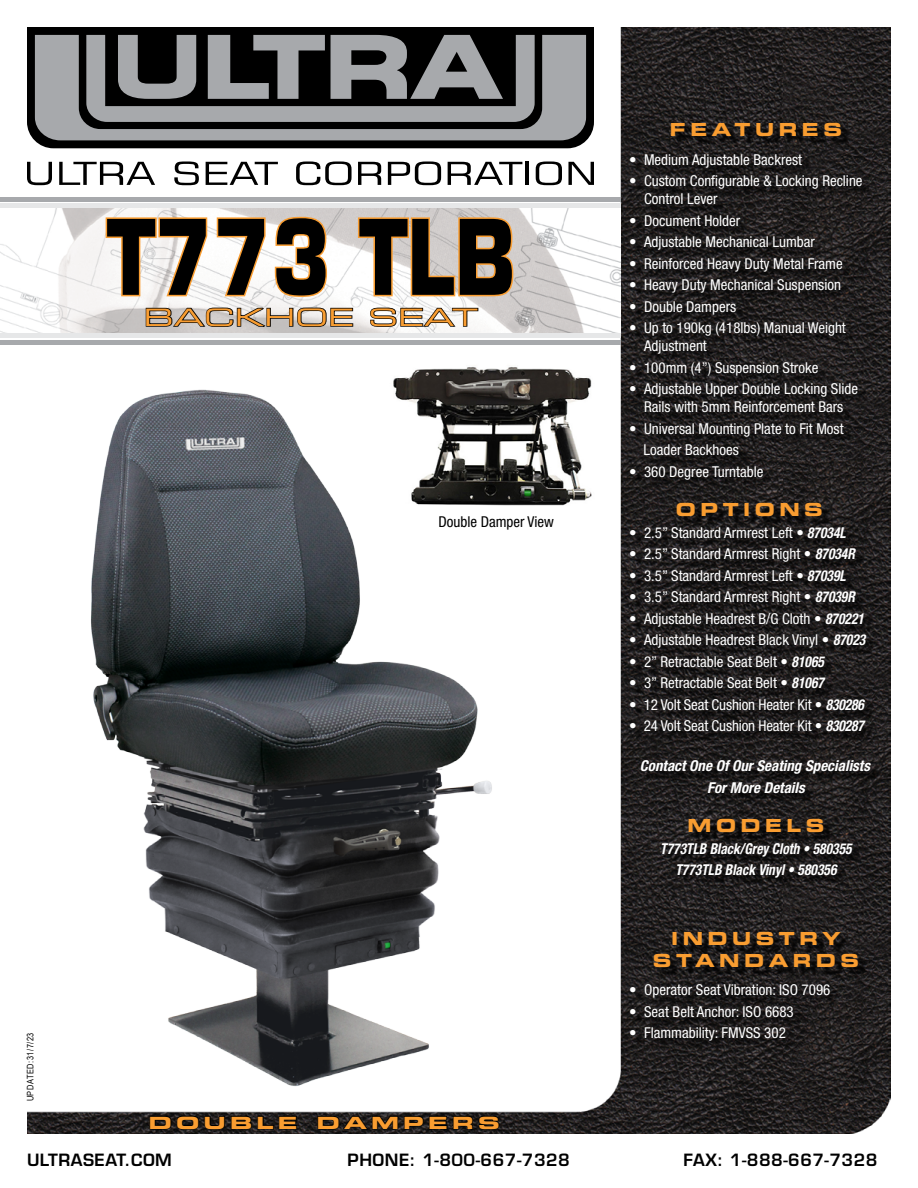
<style>
.page{position:relative;width:918px;height:1188px;background:#fff}
.page>*{position:absolute;margin:0;border:0;box-sizing:border-box;transform-origin:0 0}
.t1{font:700 101.25px "Eurostile LT Std";color:#000;scale:.8 1}
.t2{font:24px "Eurostile LT Std Ex 2";color:#f99d31;scale:1.25 1}
.Bulleted_List_Italic{font:18px/21.6px "Eurostile LT Std Bold Ex 2";letter-spacing:.25em;color:#f99d31;text-align:center}
.t3{font:16.8px "Eurostile LT Std Bold Ex 2";letter-spacing:.2em;color:#f99d31;scale:1.25 1}
.t4{font:600 16.5px "Eurostile LT Std";letter-spacing:.03em;color:#000}
.Bulleted_List{font:condensed 15px/18px "Helvetica Neue LT Pro";color:#fff}
.Models{font:italic 700 condensed 15px "Helvetica Neue LT Pro";color:#fff;scale:.9 1}
.Bulleted_List_Italic-2{font:italic 700 condensed 15px "Helvetica Neue LT Pro";color:#fff}
.Bulleted_List-2{font:condensed 15px "Helvetica Neue LT Pro";color:#000}
.t5{font:9px "Arial Narrow";letter-spacing:.06em;color:#000}
.s1{font-weight:700;font-style:italic}
</style>
<div class="page">
<img style="left:27px;top:27px;width:864px;height:1107px">
<img style="left:1px;top:208px;width:620px;height:126px">
<hr style="left:1px;top:334px;width:620px;height:4px;background:#e6e7e8">
<hr style="left:1px;top:340px;width:620px;height:4px;background:#a7a9ac">
<hr style="left:1px;top:198px;width:620px;height:4px;background:#a7a9ac">
<hr style="left:1px;top:204px;width:620px;height:4px;background:#e6e7e8">
<div style="left:27px;top:27px;width:567px;height:158px;background:#fff"></div>
<svg style="left:27px;top:162px;width:25px;height:23px"></svg>
<svg style="left:59px;top:162px;width:96px;height:23px"></svg>
<svg style="left:174px;top:161px;width:25px;height:24px"></svg>
<svg style="left:206px;top:162px;width:72px;height:23px"></svg>
<svg style="left:296px;top:161px;width:56px;height:24px"></svg>
<svg style="left:358px;top:162px;width:23px;height:23px"></svg>
<svg style="left:388px;top:161px;width:53px;height:24px"></svg>
<svg style="left:448px;top:162px;width:74px;height:23px"></svg>
<hr style="left:526px;top:162px;width:3px;height:23px;background:#000">
<svg style="left:536px;top:161px;width:26px;height:24px"></svg>
<svg style="left:568px;top:162px;width:26px;height:23px"></svg>
<svg style="left:27px;top:27px;width:567px;height:121px;background:#0a0a0a"></svg>
<svg style="left:35px;top:35px;width:551px;height:105px;background:#7e8082"></svg>
<svg style="left:86px;top:35px;width:449px;height:87px;background:#636566"></svg>
<img style="left:64px;top:376px;width:486px;height:710px">
<svg style="left:149px;top:1115px;width:149px;height:15px;background:#161414"></svg>
<svg style="left:317px;top:1115px;width:183px;height:16px;background:#161515"></svg>
<svg style="left:145px;top:307px;width:209px;height:21px;background:#8f8d8c"></svg>
<svg style="left:369px;top:307px;width:110px;height:21px"></svg>
<svg style="left:104px;top:216px;width:105px;height:82px"></svg>
<svg style="left:215px;top:216px;width:52px;height:82px"></svg>
<svg style="left:273px;top:215px;width:56px;height:83px"></svg>
<svg style="left:356px;top:216px;width:159px;height:82px"></svg>
<div style="left:634px;top:127px;width:244px;height:922px;background:#000;opacity:.75"></div>
<img style="left:390px;top:358px;width:215px;height:148px">
<p class="t1" style="left:107px;top:195px;width:511px">T773 TLB</p>
<p class="t2" style="left:144px;top:301px;width:269px">BACKHOE SEAT</p>
<p class="Bulleted_List-2" style="left:438px;top:513px;width:117px">Double Damper View</p>
<p class="t5" style="left:24px;top:1101px;width:70px;rotate:-90deg">UPDATED:31/7/23</p>
<p class="t3" style="left:149px;top:1111px;width:283px">DOUBLE DAMPERS</p>
<p class="Bulleted_List_Italic" style="left:670px;top:119px;width:174px">FEATURES</p>
<p class="Bulleted_List" style="left:629px;top:150px;width:174px">• Medium Adjustable Backrest</p>
<p class="Bulleted_List" style="left:644px;top:172px;width:220px;text-indent:-15px">• Custom Configurable &amp; Locking Recline<br>Control Lever</p>
<p class="Bulleted_List" style="left:629px;top:211px;width:113px">• Document Holder</p>
<p class="Bulleted_List" style="left:629px;top:233px;width:187px">• Adjustable Mechanical Lumbar</p>
<p class="Bulleted_List" style="left:629px;top:254px;width:215px">• Reinforced Heavy Duty Metal Frame</p>
<p class="Bulleted_List" style="left:629px;top:276px;width:213px">• Heavy Duty Mechanical Suspension</p>
<p class="Bulleted_List" style="left:629px;top:297px;width:109px">• Double Dampers</p>
<p class="Bulleted_List" style="left:644px;top:319px;width:203px;text-indent:-15px">• Up to 190kg (418lbs) Manual Weight<br>Adjustment</p>
<p class="Bulleted_List" style="left:629px;top:358px;width:191px">• 100mm (4”) Suspension Stroke</p>
<p class="Bulleted_List" style="left:629px;top:380px;width:231px;text-align:center">• Adjustable Upper Double Locking Slide<br>Rails with 5mm Reinforcement Bars</p>
<p class="Bulleted_List" style="left:629px;top:419px;width:216px">• Universal Mounting Plate to Fit Most</p>
<p class="Bulleted_List" style="left:644px;top:441px;width:97px">Loader Backhoes</p>
<p class="Bulleted_List" style="left:629px;top:462px;width:136px">• 360 Degree Turntable</p>
<p class="Bulleted_List_Italic" style="left:676px;top:499px;width:149px">OPTIONS</p>
<p class="Bulleted_List" style="left:629px;top:523px;width:218px">• 2.5” Standard Armrest Left • <span class="s1">87034L</span></p>
<p class="Bulleted_List" style="left:629px;top:545px;width:227px">• 2.5” Standard Armrest Right • <span class="s1">87034R</span></p>
<p class="Bulleted_List" style="left:629px;top:567px;width:218px">• 3.5” Standard Armrest Left • <span class="s1">87039L</span></p>
<p class="Bulleted_List" style="left:629px;top:588px;width:227px">• 3.5” Standard Armrest Right • <span class="s1">87039R</span></p>
<p class="Bulleted_List" style="left:629px;top:610px;width:236px">• Adjustable Headrest B/G Cloth • <span class="s1">870221</span></p>
<p class="Bulleted_List" style="left:629px;top:631px;width:238px">• Adjustable Headrest Black Vinyl • <span class="s1">87023</span></p>
<p class="Bulleted_List" style="left:629px;top:653px;width:196px">• 2” Retractable Seat Belt • <span class="s1">81065</span></p>
<p class="Bulleted_List" style="left:629px;top:674px;width:196px">• 3” Retractable Seat Belt • <span class="s1">81067</span></p>
<p class="Bulleted_List" style="left:629px;top:696px;width:236px">• 12 Volt Seat Cushion Heater Kit • <span class="s1">830286</span></p>
<p class="Bulleted_List" style="left:629px;top:717px;width:236px">• 24 Volt Seat Cushion Heater Kit • <span class="s1">830287</span></p>
<p class="Bulleted_List_Italic-2" style="left:640px;top:757px;width:232px">Contact One Of Our Seating Specialists</p>
<p class="Bulleted_List_Italic-2" style="left:707px;top:778px;width:99px">For More Details</p>
<p class="Bulleted_List_Italic" style="left:688px;top:814px;width:138px">MODELS</p>
<p class="Models" style="left:660px;top:839px;width:214px">T773TLB Black/Grey Cloth • 580355</p>
<p class="Models" style="left:675px;top:861px;width:180px">T773TLB Black Vinyl • 580356</p>
<p class="Bulleted_List_Italic" style="left:653px;top:928px;width:208px">INDUSTRY<br>STANDARDS</p>
<p class="Bulleted_List" style="left:629px;top:981px;width:203px">• Operator Seat Vibration: ISO 7096</p>
<p class="Bulleted_List" style="left:629px;top:1002px;width:166px">• Seat Belt Anchor: ISO 6683</p>
<p class="Bulleted_List" style="left:629px;top:1024px;width:158px">• Flammability: FMVSS 302</p>
<p class="t4" style="left:27px;top:1149px;width:146px">ULTRASEAT.COM</p>
<p class="t4" style="left:348px;top:1149px;width:224px">PHONE: 1-800-667-7328</p>
<p class="t4" style="left:684px;top:1149px;width:195px">FAX: 1-888-667-7328</p>
</div>
